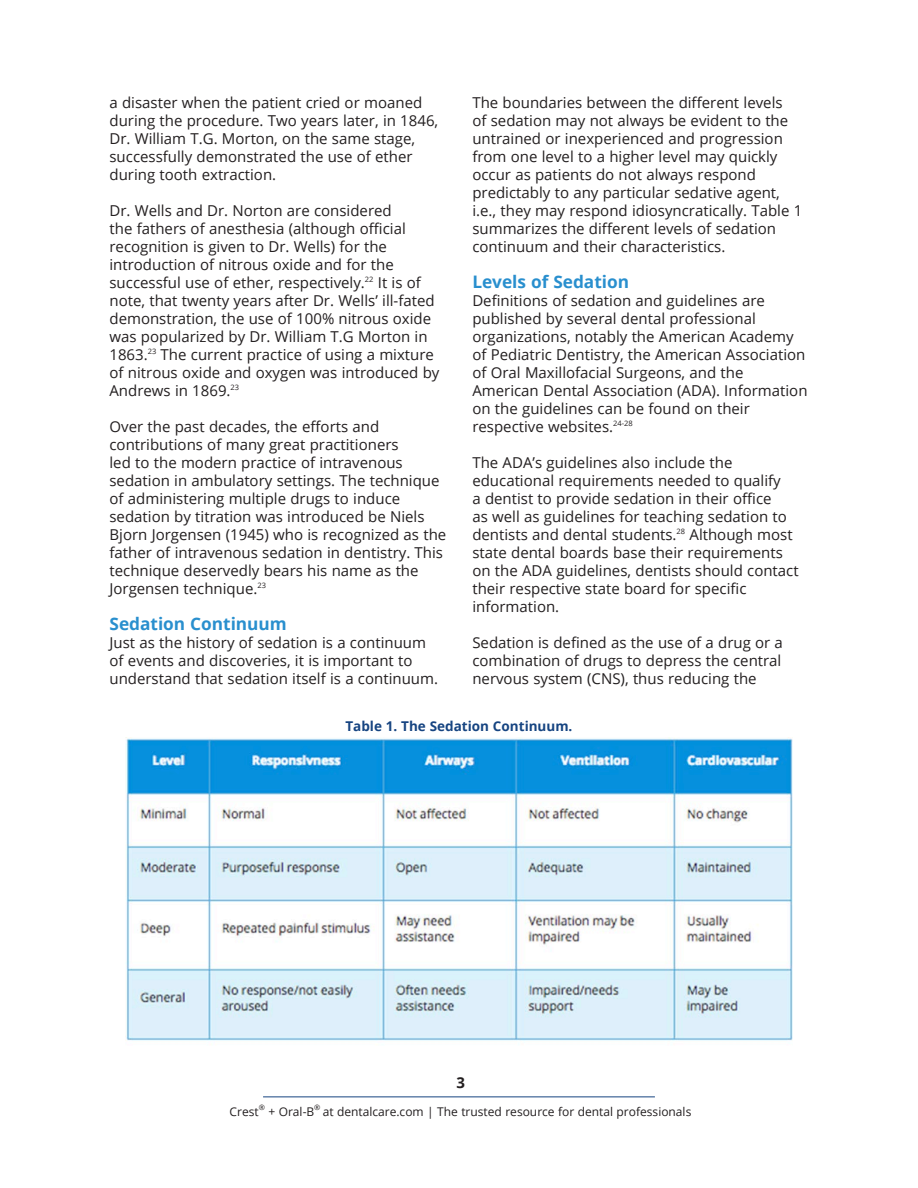
<style>
.page{position:relative;width:918px;height:1188px;background:#fff}
.page>*{position:absolute;margin:0;border:0;box-sizing:border-box;transform-origin:0 0}
.Main_Body{font:700 17.25px "Open Sans";color:#298fce}
.Main_Body-2{font:15px/18px "Open Sans";color:#231f20}
.t1{font:700 15px "Open Sans";color:#231f20}
.Main_Body-3{font:700 13.5px "Open Sans";color:#164481}
.t2{font:12px "Open Sans";color:#231f20}
.t3{font:7.5px "Open Sans";color:#231f20}
</style>
<div class="page">
<hr style="left:263px;top:1096px;width:392px;height:1px;background:#164481">
<img style="left:125px;top:737px;width:668px;height:304px">
<p class="Main_Body-2" style="left:472px;top:93px;width:331px">The boundaries between the different levels<br>of sedation may not always be evident to the untrained or inexperienced and progression from one level to a higher level may quickly occur as patients do not always respond predictably to any particular sedative agent, i.e., they may respond idiosyncratically. Table 1 summarizes the different levels of sedation continuum and their characteristics.</p>
<p class="Main_Body" style="left:472px;top:270px;width:158px">Levels of Sedation</p>
<p class="Main_Body-2" style="left:472px;top:291px;width:337px">Definitions of sedation and guidelines are published by several dental professional organizations, notably the American Academy of Pediatric Dentistry, the American Association of Oral Maxillofacial Surgeons, and the American Dental Association (ADA). Information on the guidelines can be found on their respective websites.<sup>24-28</sup></p>
<p class="Main_Body-2" style="left:472px;top:453px;width:328px">The ADA’s guidelines also include the educational requirements needed to qualify<br>a dentist to provide sedation in their office<br>as well as guidelines for teaching sedation to dentists and dental students.<sup>28</sup> Although most state dental boards base their requirements on the ADA guidelines, dentists should contact their respective state board for specific information.</p>
<p class="Main_Body-2" style="left:472px;top:633px;width:312px;text-align:justify">Sedation is defined as the use of a drug or a combination of drugs to depress the central nervous system (CNS), thus reducing the</p>
<p class="Main_Body-3" style="left:345px;top:717px;width:229px">Table 1. The Sedation Continuum.</p>
<p class="Main_Body-2" style="left:110px;top:93px;width:330px">a disaster when the patient cried or moaned during the procedure. Two years later, in 1846, Dr. William T.G. Morton, on the same stage, successfully demonstrated the use of ether during tooth extraction.</p>
<p class="Main_Body-2" style="left:110px;top:201px;width:331px">Dr. Wells and Dr. Norton are considered<br>the fathers of anesthesia (although official recognition is given to Dr. Wells) for the introduction of nitrous oxide and for the successful use of ether, respectively.<sup>22</sup> It is of note, that twenty years after Dr. Wells’ ill-fated demonstration, the use of 100% nitrous oxide was popularized by Dr. William T.G Morton in 1863.<sup>23</sup> The current practice of using a mixture of nitrous oxide and oxygen was introduced by Andrews in 1869.<sup>23</sup></p>
<p class="Main_Body-2" style="left:110px;top:417px;width:338px">Over the past decades, the efforts and contributions of many great practitioners<br>led to the modern practice of intravenous sedation in ambulatory settings. The technique of administering multiple drugs to induce sedation by titration was introduced be Niels Bjorn Jorgensen (1945) who is recognized as the father of intravenous sedation in dentistry. This technique deservedly bears his name as the Jorgensen technique.<sup>23</sup></p>
<p class="Main_Body" style="left:110px;top:612px;width:179px">Sedation Continuum</p>
<p class="Main_Body-2" style="left:110px;top:633px;width:330px">Just as the history of sedation is a continuum of events and discoveries, it is important to understand that sedation itself is a continuum.</p>
<p class="t1" style="left:456px;top:1072px;width:10px">3</p>
<p class="t2" style="left:230px;top:1103px;width:31px">Crest</p>
<p class="t3" style="left:259px;top:1102px;width:8px">®</p>
<p class="t2" style="left:268px;top:1103px;width:47px">+ Oral-B</p>
<p class="t3" style="left:314px;top:1102px;width:8px">®</p>
<p class="t2" style="left:323px;top:1103px;width:370px">at dentalcare.com | The trusted resource for dental professionals</p>
</div>
